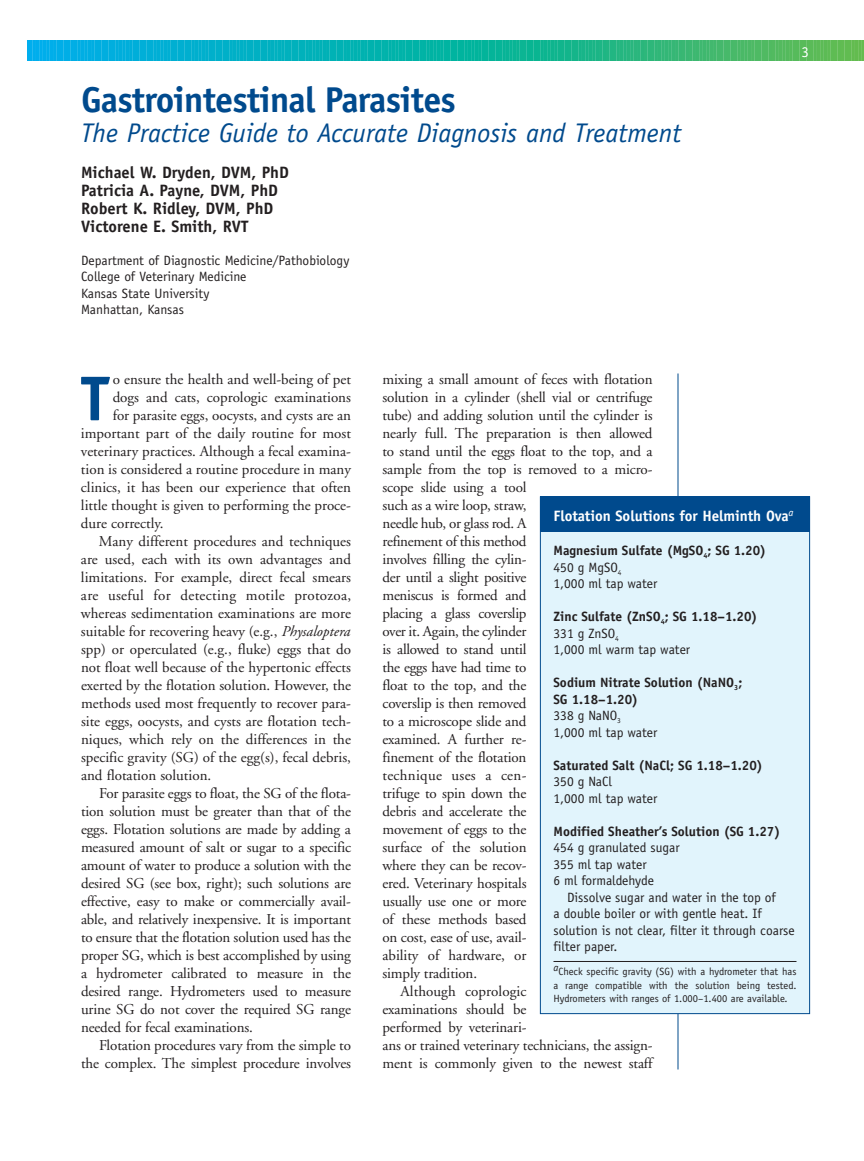
<style>
.page{position:relative;width:864px;height:1161px;background:#fff}
.page>*{position:absolute;margin:0;border:0;box-sizing:border-box;transform-origin:0 0}
.t1{font:700 63.45px "Officina Sans";color:#004a8d}
.t2{font:700 36px "Officina Sans";letter-spacing:-.02em;color:#004a8d}
.t3{font:italic 27px "Officina Sans";color:#004a8d}
.t4{font:700 16.5px/18px "Officina Sans";color:#231f20}
.t5{font:15px "Adobe Garamond";letter-spacing:-.01em;color:#231f20}
.t6{font:15px "Adobe Garamond";letter-spacing:.02em;color:#231f20}
.t7{font:700 15px "Officina Sans";letter-spacing:-.005em;color:#fff}
.t8{font:15px "Officina Sans";color:#fff}
.t9{font:13.5px/16.5px "Officina Sans";color:#231f20}
.t10{font:700 13.5px/16.5px "Officina Sans";color:#231f20}
.t11{font:10.5px/13.5px "Officina Sans";color:#231f20;text-align:justify}
.s1{font-style:italic}
.s2{font-weight:400}
</style>
<div class="page">
<svg style="left:27px;top:40px;width:837px;height:21px;background:#1db5a2"></svg>
<hr style="left:678px;top:374px;width:1px;height:696px;background:#004a8d">
<div style="left:540px;top:497px;width:270px;height:517px;background:#e1f4fc"></div>
<div style="left:540px;top:496px;width:270px;height:36px;background:#004a8d"></div>
<hr style="left:554px;top:961px;width:242px;height:1px;background:#231f20">
<h2 class="t2" style="left:81px;top:86px;width:376px">Gastrointestinal Parasites</h2>
<h3 class="t3" style="left:81px;top:122px;width:602px">The Practice Guide to Accurate Diagnosis and Treatment</h3>
<p class="t4" style="left:81px;top:164px;width:209px">Michael W. Dryden, DVM, PhD<br>Patricia A. Payne, DVM, PhD<br>Robert K. Ridley, DVM, PhD<br>Victorene E. Smith, RVT</p>
<p class="t9" style="left:81px;top:253px;width:270px">Department of Diagnostic Medicine/Pathobiology<br>College of Veterinary Medicine<br>Kansas State University<br>Manhattan, Kansas</p>
<p class="t8" style="left:802px;top:46px;width:9px">3</p>
<h1 class="t1" style="left:81px;top:375px;width:30px">T</h1>
<p class="t5" style="left:113px;top:374px;width:240px">o ensure the health and well-being of pet</p>
<p class="t5" style="left:113px;top:392px;width:240px">dogs and cats, coprologic examinations</p>
<p class="t5" style="left:113px;top:410px;width:240px">for parasite eggs, oocysts, and cysts are an</p>
<p class="t5" style="left:81px;top:428px;width:272px">important part of the daily routine for most</p>
<p class="t5" style="left:81px;top:446px;width:272px">veterinary practices. Although a fecal examina-</p>
<p class="t5" style="left:81px;top:464px;width:272px">tion is considered a routine procedure in many</p>
<p class="t5" style="left:81px;top:482px;width:272px">clinics, it has been our experience that often</p>
<p class="t5" style="left:81px;top:500px;width:272px">little thought is given to performing the proce-</p>
<p class="t5" style="left:81px;top:518px;width:84px">dure correctly.</p>
<p class="t5" style="left:99px;top:536px;width:254px">Many different procedures and techniques</p>
<p class="t5" style="left:81px;top:554px;width:272px">are used, each with its own advantages and</p>
<p class="t5" style="left:81px;top:572px;width:272px">limitations. For example, direct fecal smears</p>
<p class="t6" style="left:81px;top:590px;width:272px">are useful for detecting motile protozoa,</p>
<p class="t5" style="left:81px;top:608px;width:272px">whereas sedimentation examinations are more</p>
<p class="t5" style="left:81px;top:626px;width:270px">suitable for recovering heavy (e.g., <span class="s1">Physaloptera</span></p>
<p class="t5" style="left:81px;top:644px;width:272px">spp) or operculated (e.g., fluke) eggs that do</p>
<p class="t5" style="left:81px;top:662px;width:272px">not float well because of the hypertonic effects</p>
<p class="t5" style="left:81px;top:680px;width:272px">exerted by the flotation solution. However, the</p>
<p class="t5" style="left:81px;top:698px;width:272px">methods used most frequently to recover para-</p>
<p class="t5" style="left:81px;top:716px;width:272px">site eggs, oocysts, and cysts are flotation tech-</p>
<p class="t5" style="left:81px;top:734px;width:271px">niques, which rely on the differences in the</p>
<p class="t5" style="left:81px;top:752px;width:272px">specific gravity (SG) of the egg(s), fecal debris,</p>
<p class="t5" style="left:81px;top:770px;width:132px">and flotation solution.</p>
<p class="t5" style="left:99px;top:788px;width:254px">For parasite eggs to float, the SG of the flota-</p>
<p class="t5" style="left:81px;top:806px;width:272px">tion solution must be greater than that of the</p>
<p class="t5" style="left:81px;top:824px;width:272px">eggs. Flotation solutions are made by adding a</p>
<p class="t5" style="left:81px;top:842px;width:272px">measured amount of salt or sugar to a specific</p>
<p class="t5" style="left:81px;top:860px;width:272px">amount of water to produce a solution with the</p>
<p class="t5" style="left:81px;top:878px;width:272px">desired SG (see box, right); such solutions are</p>
<p class="t5" style="left:81px;top:896px;width:272px">effective, easy to make or commercially avail-</p>
<p class="t5" style="left:81px;top:914px;width:272px">able, and relatively inexpensive. It is important</p>
<p class="t5" style="left:81px;top:932px;width:272px">to ensure that the flotation solution used has the</p>
<p class="t5" style="left:81px;top:950px;width:272px">proper SG, which is best accomplished by using</p>
<p class="t5" style="left:81px;top:968px;width:271px">a hydrometer calibrated to measure in the</p>
<p class="t5" style="left:81px;top:986px;width:272px">desired range. Hydrometers used to measure</p>
<p class="t5" style="left:81px;top:1004px;width:272px">urine SG do not cover the required SG range</p>
<p class="t5" style="left:81px;top:1022px;width:173px">needed for fecal examinations.</p>
<p class="t5" style="left:99px;top:1040px;width:254px">Flotation procedures vary from the simple to</p>
<p class="t5" style="left:81px;top:1058px;width:272px">the complex. The simplest procedure involves</p>
<p class="t5" style="left:383px;top:374px;width:272px">mixing a small amount of feces with flotation</p>
<p class="t5" style="left:383px;top:392px;width:272px">solution in a cylinder (shell vial or centrifuge</p>
<p class="t5" style="left:383px;top:410px;width:272px">tube) and adding solution until the cylinder is</p>
<p class="t5" style="left:383px;top:428px;width:272px">nearly full. The preparation is then allowed</p>
<p class="t5" style="left:383px;top:446px;width:272px">to stand until the eggs float to the top, and a</p>
<p class="t5" style="left:383px;top:464px;width:272px">sample from the top is removed to a micro-</p>
<p class="t5" style="left:383px;top:482px;width:146px">scope slide using a tool</p>
<p class="t5" style="left:383px;top:500px;width:146px">such as a wire loop, straw,</p>
<p class="t5" style="left:383px;top:518px;width:146px">needle hub, or glass rod. A</p>
<p class="t5" style="left:383px;top:536px;width:146px">refinement of this method</p>
<p class="t5" style="left:383px;top:554px;width:146px">involves filling the cylin-</p>
<p class="t5" style="left:383px;top:572px;width:146px">der until a slight positive</p>
<p class="t5" style="left:383px;top:590px;width:146px">meniscus is formed and</p>
<p class="t5" style="left:383px;top:608px;width:146px">placing a glass coverslip</p>
<p class="t5" style="left:383px;top:626px;width:146px">over it. Again, the cylinder</p>
<p class="t5" style="left:383px;top:644px;width:146px">is allowed to stand until</p>
<p class="t5" style="left:383px;top:662px;width:146px">the eggs have had time to</p>
<p class="t5" style="left:383px;top:680px;width:145px">float to the top, and the</p>
<p class="t5" style="left:383px;top:698px;width:146px">coverslip is then removed</p>
<p class="t5" style="left:383px;top:716px;width:146px">to a microscope slide and</p>
<p class="t5" style="left:383px;top:734px;width:146px">examined. A further re-</p>
<p class="t5" style="left:383px;top:752px;width:146px">finement of the flotation</p>
<p class="t6" style="left:383px;top:770px;width:146px">technique uses a cen-</p>
<p class="t5" style="left:383px;top:788px;width:146px">trifuge to spin down the</p>
<p class="t5" style="left:383px;top:806px;width:146px">debris and accelerate the</p>
<p class="t5" style="left:383px;top:824px;width:145px">movement of eggs to the</p>
<p class="t5" style="left:383px;top:842px;width:146px">surface of the solution</p>
<p class="t5" style="left:383px;top:860px;width:146px">where they can be recov-</p>
<p class="t5" style="left:383px;top:878px;width:146px">ered. Veterinary hospitals</p>
<p class="t5" style="left:383px;top:896px;width:146px">usually use one or more</p>
<p class="t5" style="left:383px;top:914px;width:146px">of these methods based</p>
<p class="t5" style="left:383px;top:932px;width:146px">on cost, ease of use, avail-</p>
<p class="t5" style="left:383px;top:950px;width:146px">ability of hardware, or</p>
<p class="t5" style="left:383px;top:968px;width:96px">simply tradition.</p>
<p class="t5" style="left:401px;top:986px;width:127px">Although coprologic</p>
<p class="t5" style="left:383px;top:1004px;width:146px">examinations should be</p>
<p class="t5" style="left:383px;top:1022px;width:146px">performed by veterinari-</p>
<p class="t5" style="left:383px;top:1040px;width:272px">ans or trained veterinary technicians, the assign-</p>
<p class="t5" style="left:383px;top:1058px;width:272px">ment is commonly given to the newest staff</p>
<p class="t7" style="left:554px;top:510px;width:242px">Flotation Solutions for Helminth Ova<sup>a</sup></p>
<p class="t10" style="left:554px;top:544px;width:214px">Magnesium Sulfate (MgSO<sub>4</sub>; SG 1.20)<br><span class="s2">450 g MgSO</span><sub>4<br></sub><span class="s2">1,000 ml tap water</span></p>
<p class="t10" style="left:554px;top:610px;width:206px">Zinc Sulfate (ZnSO<sub>4</sub>; SG 1.18–1.20)<br><span class="s2">331 g ZnSO</span><sub>4<br></sub><span class="s2">1,000 ml warm tap water</span></p>
<p class="t10" style="left:554px;top:676px;width:190px">Sodium Nitrate Solution (NaNO<sub>3</sub>;<br>SG 1.18–1.20)<br><span class="s2">338 g NaNO</span><sub>3<br></sub><span class="s2">1,000 ml tap water</span></p>
<p class="t10" style="left:554px;top:758px;width:211px">Saturated Salt (NaCl; SG 1.18–1.20)</p>
<p class="t9" style="left:554px;top:775px;width:105px">350 g NaCl<br>1,000 ml tap water</p>
<p class="t10" style="left:554px;top:824px;width:228px">Modified Sheather’s Solution (SG 1.27)</p>
<p class="t9" style="left:554px;top:841px;width:128px">454 g granulated sugar<br>355 ml tap water<br>6 ml formaldehyde</p>
<p class="t9" style="left:554px;top:890px;width:243px;text-indent:14px">Dissolve sugar and water in the top of<br>a double boiler or with gentle heat. If solution is not clear, filter it through coarse filter paper.</p>
<p class="t11" style="left:554px;top:966px;width:245px"><sup>a</sup>Check specific gravity (SG) with a hydrometer that has a range compatible with the solution being tested.<br>Hydrometers with ranges of 1.000–1.400 are available.</p>
</div>
